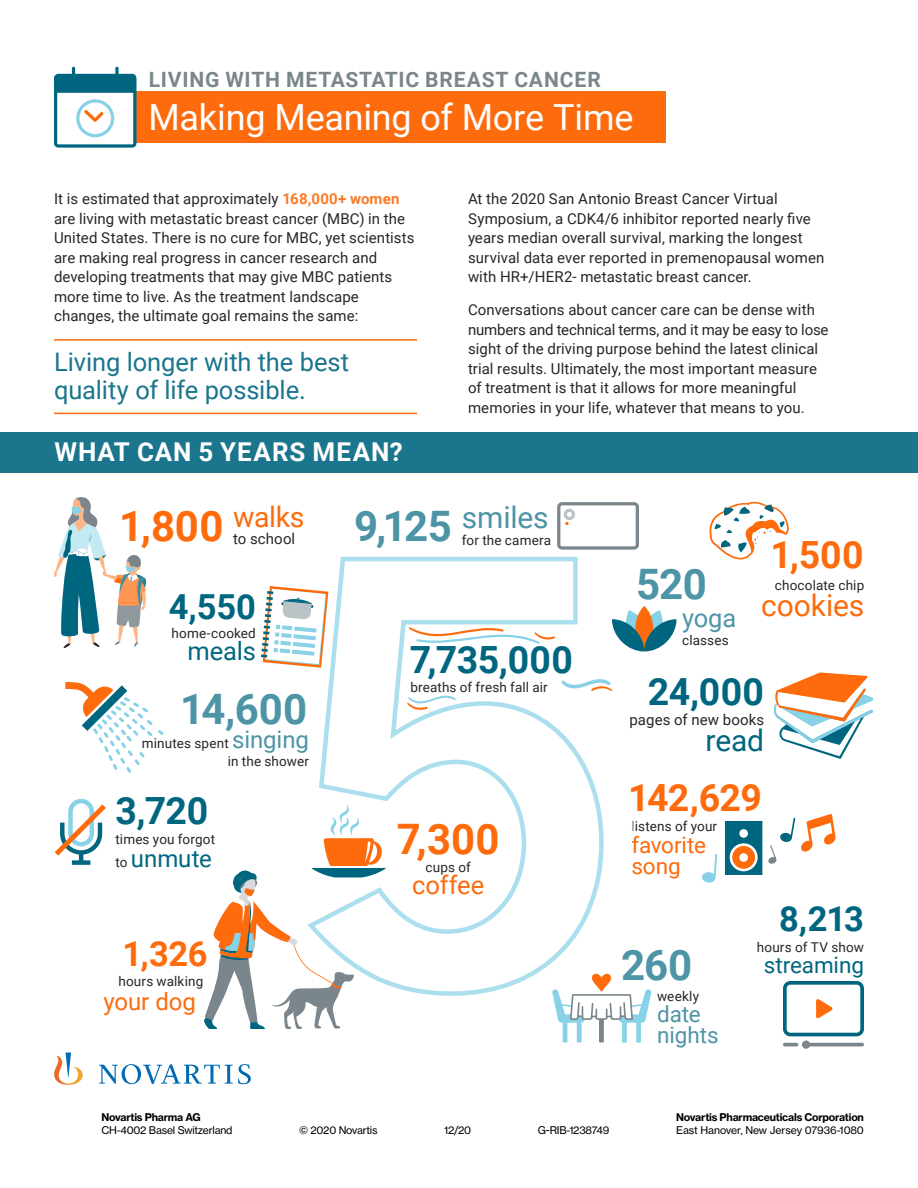
<style>
.page{position:relative;width:918px;height:1188px;background:#fff}
.page>*{position:absolute;margin:0;border:0;box-sizing:border-box;transform-origin:0 0}
.t1{font:700 42px "Roboto";color:#fd6b0d}
.t2{font:700 42px "Roboto";letter-spacing:-.01em;color:#4d94a6}
.t3{font:700 37.5px "Roboto";letter-spacing:-.01em;color:#006680}
.t4{font:700 37.5px "Roboto";letter-spacing:-.015em;color:#fd6b0d}
.t5{font:36px "Roboto";letter-spacing:-.005em;color:#fff}
.t6{font:700 34.5px "Roboto";letter-spacing:-.02em;color:#006680}
.t7{font:700 34.5px "Roboto";color:#fd6b0d}
.t8{font:30px "Roboto";letter-spacing:-.005em;color:#4d94a6}
.t9{font:30px "Roboto";letter-spacing:-.005em;color:#fd6b0d}
.t10{font:30px "Roboto";color:#006680}
.t11{font:700 25.95px "Roboto";letter-spacing:.04em;color:#fff}
.t12{font:25.5px/28.5px "Roboto";letter-spacing:-.005em;color:#1a758d}
.t13{font:25.5px "Roboto";color:#fd6b0d}
.t14{font:25.5px "Roboto";letter-spacing:-.01em;color:#006680}
.t15{font:25.5px "Roboto";color:#4d94a6}
.t16{font:24px "Roboto";color:#006680}
.t17{font:24px "Roboto";color:#fd6b0d}
.t18{font:22.5px/21.5px "Roboto";letter-spacing:-.005em;color:#fd6b0d}
.t19{font:22.5px/20.5px "Roboto";letter-spacing:-.005em;color:#4d94a6}
.t20{font:22.5px "Roboto";letter-spacing:-.005em;color:#006680}
.t21{font:700 21.15px "Roboto";letter-spacing:.04em;color:#7a868c}
.t22{font:15px/19.5px "Roboto";letter-spacing:.005em;color:#262626}
.t23{font:13.5px/17.2px "Roboto";letter-spacing:.01em;color:#262626;text-align:right}
.t24{font:10.5px "Volta Modern Text 55 Roman";letter-spacing:-.02em;color:#000}
.t25{font:700 10.5px "Volta Modern Text 75";letter-spacing:-.02em;color:#000}
.s1{font-weight:700;color:#fd7a25}
.s2{font-size:24px;color:#4d94a6}
.s3{font-size:13.5px;color:#262626}
.s4{font-weight:700;font-size:42px}
.s5{color:#7a868c}
</style>
<div class="page">
<svg style="left:319px;top:556px;width:285px;height:440px"></svg>
<div style="left:0;top:432px;width:918px;height:40px;background:#1a758d"></div>
<div style="left:136px;top:91px;width:530px;height:51px;background:#fd6b0d"></div>
<svg style="left:54px;top:1053px;width:197px;height:32px"></svg>
<svg style="left:407px;top:689px;width:49px;height:23px"></svg>
<svg style="left:561px;top:673px;width:51px;height:25px"></svg>
<svg style="left:409px;top:623px;width:146px;height:25px"></svg>
<svg style="left:635px;top:606px;width:18px;height:45px"></svg>
<svg style="left:612px;top:610px;width:65px;height:42px"></svg>
<svg style="left:557px;top:502px;width:82px;height:48px"></svg>
<svg style="left:801px;top:814px;width:35px;height:38px"></svg>
<svg style="left:725px;top:821px;width:37px;height:54px;background:#557f80"></svg>
<svg style="left:768px;top:818px;width:27px;height:46px"></svg>
<svg style="left:702px;top:854px;width:15px;height:29px"></svg>
<svg style="left:774px;top:672px;width:99px;height:87px"></svg>
<svg style="left:709px;top:502px;width:80px;height:58px"></svg>
<svg style="left:783px;top:981px;width:81px;height:68px"></svg>
<svg style="left:65px;top:682px;width:99px;height:91px"></svg>
<svg style="left:54px;top:799px;width:52px;height:66px"></svg>
<svg style="left:204px;top:804px;width:185px;height:225px"></svg>
<svg style="left:54px;top:497px;width:92px;height:151px"></svg>
<svg style="left:552px;top:974px;width:99px;height:68px"></svg>
<svg style="left:54px;top:67px;width:83px;height:81px"></svg>
<svg style="left:261px;top:586px;width:67px;height:82px"></svg>
<hr style="left:54px;top:339px;width:363px;height:2px;background:#fd6b0d">
<hr style="left:54px;top:413px;width:363px;height:1px;background:#fd6b0d">
<h3 class="t21" style="left:149px;top:64px;width:453px">LIVING WITH METASTATIC BREAST CANCER</h3>
<h3 class="t5" style="left:148px;top:92px;width:486px">Making Meaning of More Time</h3>
<p class="t22" style="left:54px;top:189px;width:362px">It is estimated that approximately <span class="s1">168,000+ women </span>are living with metastatic breast cancer (MBC) in the United States. There is no cure for MBC, yet scientists are making real progress in cancer research and developing treatments that may give MBC patients more time to live. As the treatment landscape changes, the ultimate goal remains the same:</p>
<p class="t22" style="left:468px;top:189px;width:358px">At the 2020 San Antonio Breast Cancer Virtual Symposium, a CDK4/6 inhibitor reported nearly five years median overall survival, marking the longest survival data ever reported in premenopausal women with HR+/HER2- metastatic breast cancer.</p>
<p class="t22" style="left:468px;top:300px;width:362px">Conversations about cancer care can be dense with numbers and technical terms, and it may be easy to lose sight of the driving purpose behind the latest clinical trial results. Ultimately, the most important measure of treatment is that it allows for more meaningful memories in your life, whatever that means to you.</p>
<h3 class="t12" style="left:54px;top:346px;width:297px">Living longer with the best quality of life possible.</h3>
<h3 class="t11" style="left:54px;top:434px;width:350px">WHAT CAN 5 YEARS MEAN?</h3>
<h1 class="t1" style="left:119px;top:497px;width:187px">1,800 <sup>walks</sup></h1>
<p class="t22" style="left:233px;top:528px;width:64px">to school</p>
<h3 class="t6" style="left:169px;top:583px;width:88px">4,550</h3>
<p class="t23" style="left:172px;top:624px;width:86px">home-cooked</p>
<h3 class="t14" style="left:188px;top:633px;width:70px">meals</h3>
<h1 class="t2" style="left:180px;top:679px;width:129px">14,600</h1>
<p class="t23" style="left:142px;top:734px;width:169px">minutes spent <span class="s2">singing </span>in the shower</p>
<h2 class="t3" style="left:116px;top:785px;width:94px">3,720</h2>
<p class="t23" style="left:116px;top:830px;width:101px">times you forgot</p>
<h3 class="t16" style="left:116px;top:842px;width:98px"><span class="s3">to</span> unmute</h3>
<h3 class="t7" style="left:122px;top:930px;width:87px">1,326</h3>
<p class="t23" style="left:118px;top:973px;width:86px">hours walking</p>
<h3 class="t17" style="left:104px;top:985px;width:94px">your dog</h3>
<h3 class="t8" style="left:354px;top:497px;width:196px"><span class="s4">9,125</span> smiles</h3>
<p class="t23" style="left:462px;top:531px;width:91px">for the camera</p>
<h2 class="t3" style="left:410px;top:634px;width:164px">7,735,000</h2>
<p class="t23" style="left:410px;top:678px;width:139px">breaths of fresh fall air</p>
<h1 class="t1" style="left:397px;top:810px;width:104px">7,300</h1>
<p class="t23" style="left:426px;top:858px;width:47px">cups of</p>
<h3 class="t13" style="left:412px;top:868px;width:74px">coffee</h3>
<h1 class="t2" style="left:636px;top:555px;width:72px">520</h1>
<h3 class="t15" style="left:682px;top:600px;width:56px">yoga</h3>
<p class="t23" style="left:682px;top:631px;width:48px">classes</p>
<h2 class="t4" style="left:770px;top:529px;width:95px">1,500</h2>
<p class="t23" style="left:775px;top:576px;width:91px">chocolate chip</p>
<h3 class="t9" style="left:761px;top:585px;width:105px">cookies</h3>
<h2 class="t3" style="left:648px;top:666px;width:118px">24,000</h2>
<p class="t22" style="left:630px;top:710px;width:136px">pages of new books</p>
<h3 class="t10" style="left:706px;top:719px;width:60px">read</h3>
<h2 class="t4" style="left:628px;top:772px;width:135px">142,629</h2>
<p class="t23" style="left:632px;top:818px;width:87px"><span class="s5">l</span>istens of your</p>
<h3 class="t18" style="left:632px;top:833px;width:76px">favorite song</h3>
<h1 class="t2" style="left:621px;top:936px;width:73px">260</h1>
<p class="t23" style="left:657px;top:987px;width:43px">weekly</p>
<h3 class="t19" style="left:657px;top:1003px;width:63px">date nights</h3>
<h3 class="t6" style="left:779px;top:895px;width:86px">8,213</h3>
<p class="t23" style="left:757px;top:938px;width:109px">hours of TV show</p>
<h3 class="t20" style="left:764px;top:949px;width:102px">streaming</h3>
<p class="t25" style="left:101px;top:1111px;width:101px">Novartis Pharma AG</p>
<p class="t25" style="left:676px;top:1111px;width:189px">Novartis Pharmaceuticals Corporation</p>
<p class="t24" style="left:101px;top:1124px;width:133px">CH-4002 Basel Switzerland</p>
<p class="t24" style="left:299px;top:1124px;width:80px">© 2020 Novartis</p>
<p class="t24" style="left:444px;top:1124px;width:29px">12/20</p>
<p class="t24" style="left:538px;top:1124px;width:73px">G-RIB-1238749</p>
<p class="t24" style="left:676px;top:1124px;width:189px">East Hanover, New Jersey 07936-1080</p>
</div>
